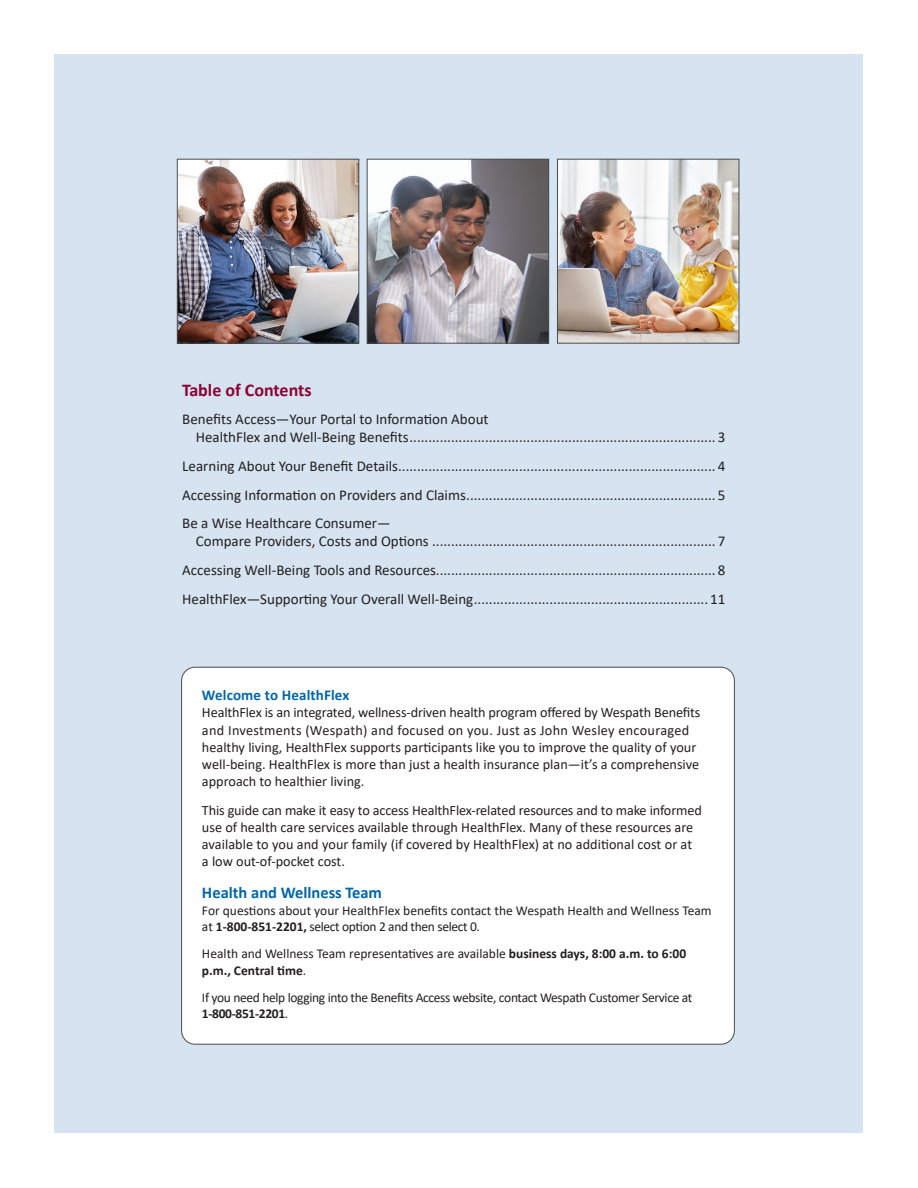
<style>
.page{position:relative;width:918px;height:1188px;background:#fff}
.page>*{position:absolute;margin:0;border:0;box-sizing:border-box;transform-origin:0 0}
.t1{font:700 18px "Calibri";color:#8d0233}
.t2{font:700 16.5px "Calibri";color:#0067ab}
.t3{font:15px/18px "Calibri";color:#231f20}
.t4{font:700 15px "Calibri";letter-spacing:.01em;color:#0067ab}
.t5{font:14.25px/17.1px "Calibri";color:#231f20}
.t6{font:13.5px/16.5px "Calibri";letter-spacing:-.015em;color:#231f20}
.s1{font-weight:700}
</style>
<div class="page">
<div style="left:55px;top:55px;width:808px;height:1078px;background:#d6e3f0"></div>
<img style="left:369px;top:161px;width:178px;height:180px">
<div style="left:367px;top:159px;width:182px;height:184px;border:1px solid #4b4c4d"></div>
<img style="left:179px;top:161px;width:178px;height:180px">
<div style="left:177px;top:159px;width:182px;height:184px;border:1px solid #4b4c4d"></div>
<img style="left:559px;top:161px;width:178px;height:180px">
<div style="left:557px;top:159px;width:182px;height:184px;border:1px solid #4b4c4d"></div>
<div style="left:182px;top:667px;width:552px;height:377px;background:#fff;border-radius:14px"></div>
<p class="t1" style="left:182px;top:377px;width:131px">Table of Contents</p>
<p class="t3" style="left:196px;top:410px;width:531px;text-indent:-14px">Benefits Access—Your Portal to Information About<br>HealthFlex and Well-Being Benefits................................................................................. 3</p>
<p class="t3" style="left:182px;top:457px;width:545px">Learning About Your Benefit Details.................................................................................... 4</p>
<p class="t3" style="left:182px;top:485px;width:545px">Accessing Information on Providers and Claims.................................................................. 5</p>
<p class="t3" style="left:196px;top:514px;width:531px;text-indent:-14px">Be a Wise Healthcare Consumer—<br>Compare Providers, Costs and Options ........................................................................... 7</p>
<p class="t3" style="left:182px;top:561px;width:545px">Accessing Well-Being Tools and Resources.......................................................................... 8</p>
<p class="t3" style="left:182px;top:589px;width:545px">HealthFlex—Supporting Your Overall Well-Being..............................................................11</p>
<p class="t4" style="left:202px;top:685px;width:149px">Welcome to HealthFlex</p>
<p class="t5" style="left:202px;top:704px;width:500px">HealthFlex is an integrated, wellness-driven health program offered by Wespath Benefits and Investments (Wespath) and focused on you. Just as John Wesley encouraged healthy living, HealthFlex supports participants like you to improve the quality of your well-being. HealthFlex is more than just a health insurance plan—it’s a comprehensive approach to healthier living.</p>
<p class="t5" style="left:202px;top:801px;width:501px">This guide can make it easy to access HealthFlex-related resources and to make informed use of health care services available through HealthFlex. Many of these resources are available to you and your family (if covered by HealthFlex) at no additional cost or at a low out-of-pocket cost.</p>
<p class="t2" style="left:202px;top:881px;width:182px">Health and Wellness Team</p>
<p class="t6" style="left:202px;top:901px;width:511px">For questions about your HealthFlex benefits contact the Wespath Health and Wellness Team at <span class="s1">1-800-851-2201,</span> select option 2 and then select 0.</p>
<p class="t6" style="left:202px;top:945px;width:486px">Health and Wellness Team representatives are available <span class="s1">business days, 8:00 a.m. to 6:00 p.m., Central time</span>.</p>
<p class="t6" style="left:202px;top:989px;width:492px">If you need help logging into the Benefits Access website, contact Wespath Customer Service at<br><span class="s1">1-800-851-2201</span>.</p>
</div>
